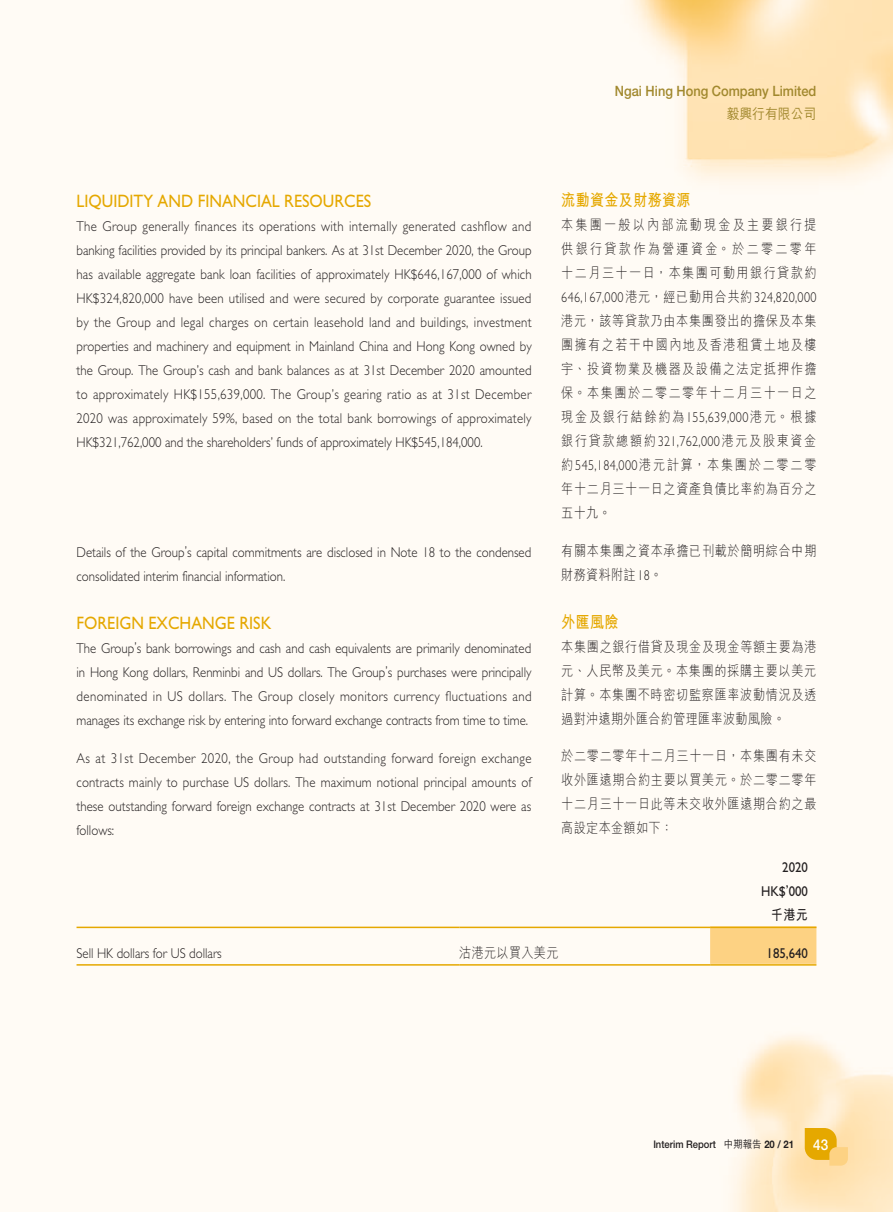
<style>
.page{position:relative;width:893px;height:1212px;background:#fff}
.page>*{position:absolute;margin:0;border:0;box-sizing:border-box;transform-origin:0 0}
._3__標題{font:18px "Gill Sans Std";color:#e5a800;scale:.9 1}
._8__標題-_C{font:700 16.5px "M Hei HK";letter-spacing:.03em;color:#e5a800;scale:.85 1}
.t1{font:500 15px "Helvetica Neue LT Std";color:#fff;scale:.9 1}
._1__內文{font:300 14.25px/24px "Gill Sans Std";color:#231f20;text-align:justify;scale:.9 1}
._6__內文-_C{font:300 14.25px/24px "M Hei HK";letter-spacing:.055em;color:#231f20;text-align:justify;scale:.85 1}
.t2{font:500 14.25px "Helvetica Neue LT Std";color:#a1882d;scale:.9 1}
._1__內文-2{font:14.25px "Gill Sans Std";color:#231f20;scale:.9 1}
._6__內文-_C-2{font:300 14.25px "M Hei HK";letter-spacing:.03em;color:#231f20;scale:.85 1}
.t3{font:500 14.25px "M Hei HK";color:#a1882d;scale:.9 1}
._6__內文-_C-3{font:700 14.25px "M Hei HK";color:#231f20;scale:.85 1}
.t4{font:500 10.5px "Helvetica Neue LT Std";color:#231f20;scale:.9 1}
.s1{font-family:"Gill Sans Std"}
.s2{font-family:"M Hei HK"}
.s3{font-weight:700}
</style>
<div class="page">
<div style="left:76px;top:0;width:817px;height:1212px;background:#fffbf5"></div>
<svg style="left:805px;top:1128px;width:43px;height:37px;background:#f0be46"></svg>
<div style="left:710px;top:928px;width:106px;height:36px;background:#fdd283"></div>
<hr style="left:77px;top:926px;width:382px;height:2px;background:#e5a800">
<hr style="left:459px;top:926px;width:251px;height:2px;background:#e5a800">
<hr style="left:710px;top:926px;width:106px;height:2px;background:#e5a800">
<hr style="left:77px;top:964px;width:382px;height:1px;background:#e5a800">
<hr style="left:459px;top:964px;width:251px;height:1px;background:#e5a800">
<hr style="left:710px;top:964px;width:106px;height:1px;background:#e5a800">
<p class="_3__標題" style="left:77px;top:191px;width:329px">LIQUIDITY AND FINANCIAL RESOURCES</p>
<p class="_1__內文" style="left:77px;top:215px;width:507px">The Group generally finances its operations with internally generated cashflow and banking facilities provided by its principal bankers. As at 31st December 2020, the Group has available aggregate bank loan facilities of approximately HK$646,167,000 of which HK$324,820,000 have been utilised and were secured by corporate guarantee issued by the Group and legal charges on certain leasehold land and buildings, investment properties and machinery and equipment in Mainland China and Hong Kong owned by the Group. The Group’s cash and bank balances as at 31st December 2020 amounted to approximately HK$155,639,000. The Group’s gearing ratio as at 31st December 2020 was approximately 59%, based on the total bank borrowings of approximately HK$321,762,000 and the shareholders’ funds of approximately HK$545,184,000.</p>
<p class="_1__內文" style="left:77px;top:540px;width:507px">Details of the Group’s capital commitments are disclosed in Note 18 to the condensed consolidated interim financial information.</p>
<p class="_3__標題" style="left:77px;top:613px;width:218px">FOREIGN EXCHANGE RISK</p>
<p class="_1__內文" style="left:77px;top:636px;width:507px">The Group’s bank borrowings and cash and cash equivalents are primarily denominated in Hong Kong dollars, Renminbi and US dollars. The Group’s purchases were principally denominated in US dollars. The Group closely monitors currency fluctuations and manages its exchange risk by entering into forward exchange contracts from time to time.</p>
<p class="_1__內文" style="left:77px;top:746px;width:507px">As at 31st December 2020, the Group had outstanding forward foreign exchange contracts mainly to purchase US dollars. The maximum notional principal amounts of these outstanding forward foreign exchange contracts at 31st December 2020 were as follows:</p>
<p class="t2" style="left:615px;top:82px;width:225px">Ngai Hing Hong Company Limited</p>
<p class="t3" style="left:727px;top:104px;width:101px">毅興行有限公司</p>
<p class="_8__標題-_C" style="left:561px;top:188px;width:154px">流動資金及財務資源</p>
<p class="_6__內文-_C" style="left:561px;top:213px;width:302px">本集團一般以內部流動現金及主要銀行提供銀行貸款作為營運資金。於二零二零年十二月三十一日，本集團可動用銀行貸款約<span class="s1">646,167,000</span>港元，經已動用合共約<span class="s1">324,820,000</span>港元，該等貸款乃由本集團發出的擔保及本集團擁有之若干中國內地及香港租賃土地及樓宇、投資物業及機器及設備之法定抵押作擔保。本集團於二零二零年十二月三十一日之現金及銀行結餘約為<span class="s1">155,639,000</span>港元。根據銀行貸款總額約<span class="s1">321,762,000</span>港元及股東資金約<span class="s1">545,184,000</span>港元計算，本集團於二零二零年十二月三十一日之資產負債比率約為百分之五十九。</p>
<p class="_6__內文-_C" style="left:561px;top:538px;width:302px">有關本集團之資本承擔已刊載於簡明綜合中期財務資料附註<span class="s1">18</span>。</p>
<p class="_8__標題-_C" style="left:561px;top:610px;width:69px">外匯風險</p>
<p class="_6__內文-_C" style="left:561px;top:634px;width:302px">本集團之銀行借貸及現金及現金等額主要為港元、人民幣及美元。本集團的採購主要以美元計算。本集團不時密切監察匯率波動情況及透過對沖遠期外匯合約管理匯率波動風險。</p>
<p class="_6__內文-_C" style="left:561px;top:744px;width:302px">於二零二零年十二月三十一日，本集團有未交收外匯遠期合約主要以買美元。於二零二零年十二月三十一日此等未交收外匯遠期合約之最高設定本金額如下：</p>
<p class="_1__內文-2" style="left:782px;top:859px;width:30px">2020</p>
<p class="_1__內文-2" style="left:761px;top:883px;width:53px">HK$’000</p>
<p class="_6__內文-_C-3" style="left:771px;top:904px;width:45px">千港元</p>
<p class="_1__內文" style="left:77px;top:941px;width:163px">Sell HK dollars for US dollars</p>
<p class="_6__內文-_C-2" style="left:459px;top:945px;width:118px">沽港元以買入美元</p>
<p class="_1__內文-2" style="left:767px;top:944px;width:47px">185,640</p>
<p class="t4" style="left:653px;top:1138px;width:158px">Interim Report <span class="s2">中期報告</span> <span class="s3">20 / 21</span></p>
<p class="t1" style="left:813px;top:1135px;width:18px">43</p>
</div>
